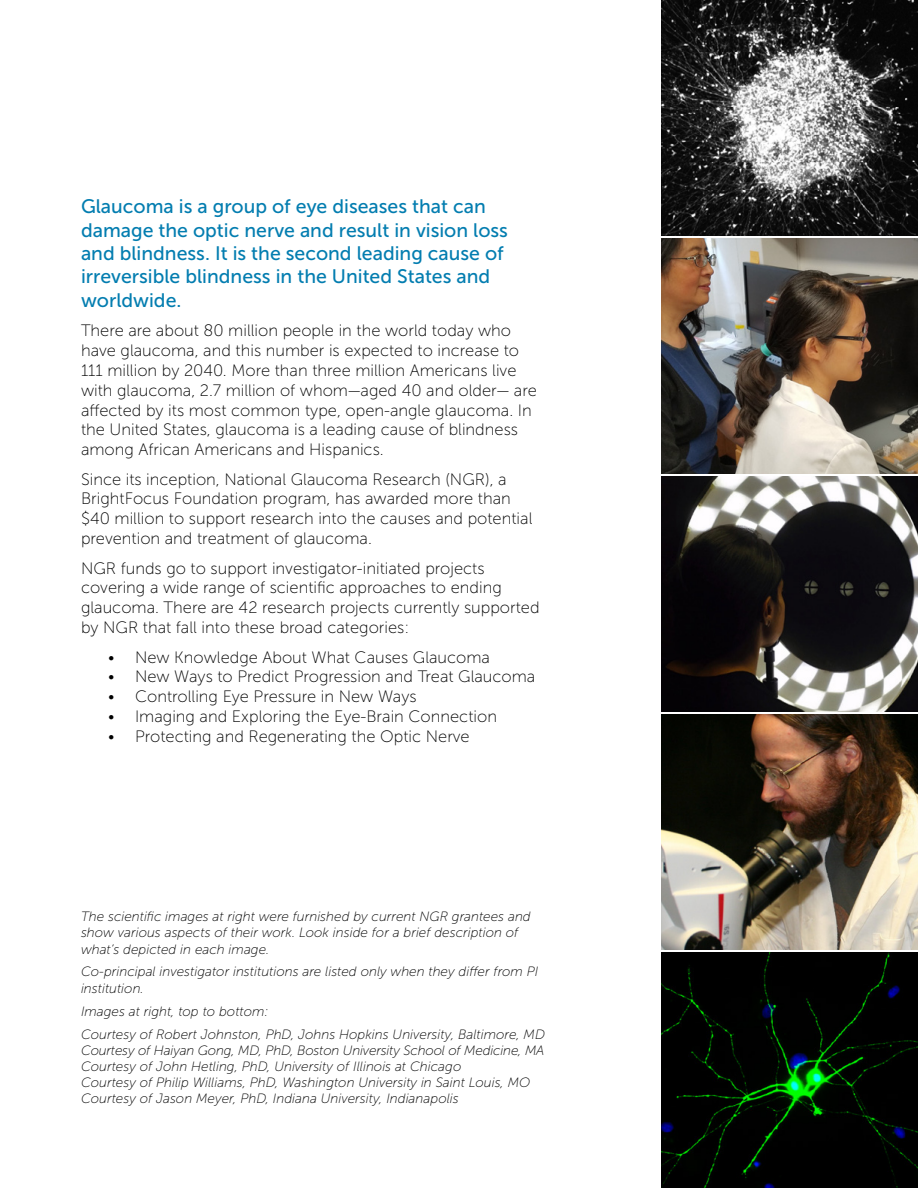
<style>
.page{position:relative;width:918px;height:1188px;background:#fff}
.page>*{position:absolute;margin:0;border:0;box-sizing:border-box;transform-origin:0 0}
.t1{font:19.5px/23.4px "Museo Sans 500";color:#037db0}
.t2{font:16.5px/19.8px "Museo Sans 100";color:#000}
.t3{font:italic 13.5px/16.2px "Museo Sans 100";color:#000}
</style>
<div class="page">
<img style="left:662px;top:0;width:256px;height:235px">
<img style="left:662px;top:238px;width:256px;height:235px">
<img style="left:662px;top:476px;width:256px;height:236px">
<img style="left:662px;top:715px;width:256px;height:235px">
<img style="left:662px;top:953px;width:256px;height:235px">
<p class="t1" style="left:81px;top:195px;width:429px">Glaucoma is a group of eye diseases that can damage the optic nerve and result in vision loss and blindness. It is the second leading cause of irreversible blindness in the United States and worldwide.</p>
<p class="t2" style="left:81px;top:321px;width:457px">There are about 80 million people in the world today who have glaucoma, and this number is expected to increase to 111 million by 2040. More than three million Americans live with glaucoma, 2.7 million of whom—aged 40 and older— are affected by its most common type, open-angle glaucoma. In the United States, glaucoma is a leading cause of blindness among African Americans and Hispanics.</p>
<p class="t2" style="left:81px;top:469px;width:453px">Since its inception, National Glaucoma Research (NGR), a BrightFocus Foundation program, has awarded more than $40 million to support research into the causes and potential prevention and treatment of glaucoma.</p>
<p class="t2" style="left:81px;top:558px;width:460px">NGR funds go to support investigator-initiated projects covering a wide range of scientific approaches to ending glaucoma. There are 42 research projects currently supported by NGR that fall into these broad categories:</p>
<p class="t2" style="left:108px;top:647px;width:384px">• New Knowledge About What Causes Glaucoma</p>
<p class="t2" style="left:108px;top:667px;width:429px">• New Ways to Predict Progression and Treat Glaucoma</p>
<p class="t2" style="left:108px;top:687px;width:310px">• Controlling Eye Pressure in New Ways</p>
<p class="t2" style="left:108px;top:707px;width:391px">• Imaging and Exploring the Eye-Brain Connection</p>
<p class="t2" style="left:108px;top:726px;width:363px">• Protecting and Regenerating the Optic Nerve</p>
<p class="t3" style="left:81px;top:909px;width:451px">The scientific images at right were furnished by current NGR grantees and show various aspects of their work. Look inside for a brief description of what’s depicted in each image.</p>
<p class="t3" style="left:81px;top:964px;width:459px">Co-principal investigator institutions are listed only when they differ from PI institution.</p>
<p class="t3" style="left:81px;top:1003px;width:189px">Images at right, top to bottom:</p>
<p class="t3" style="left:81px;top:1026px;width:466px">Courtesy of Robert Johnston, PhD, Johns Hopkins University, Baltimore, MD Courtesy of Haiyan Gong, MD, PhD, Boston University School of Medicine, MA Courtesy of John Hetling, PhD, University of Illinois at Chicago<br>Courtesy of Philip Williams, PhD, Washington University in Saint Louis, MO Courtesy of Jason Meyer, PhD, Indiana University, Indianapolis</p>
</div>
